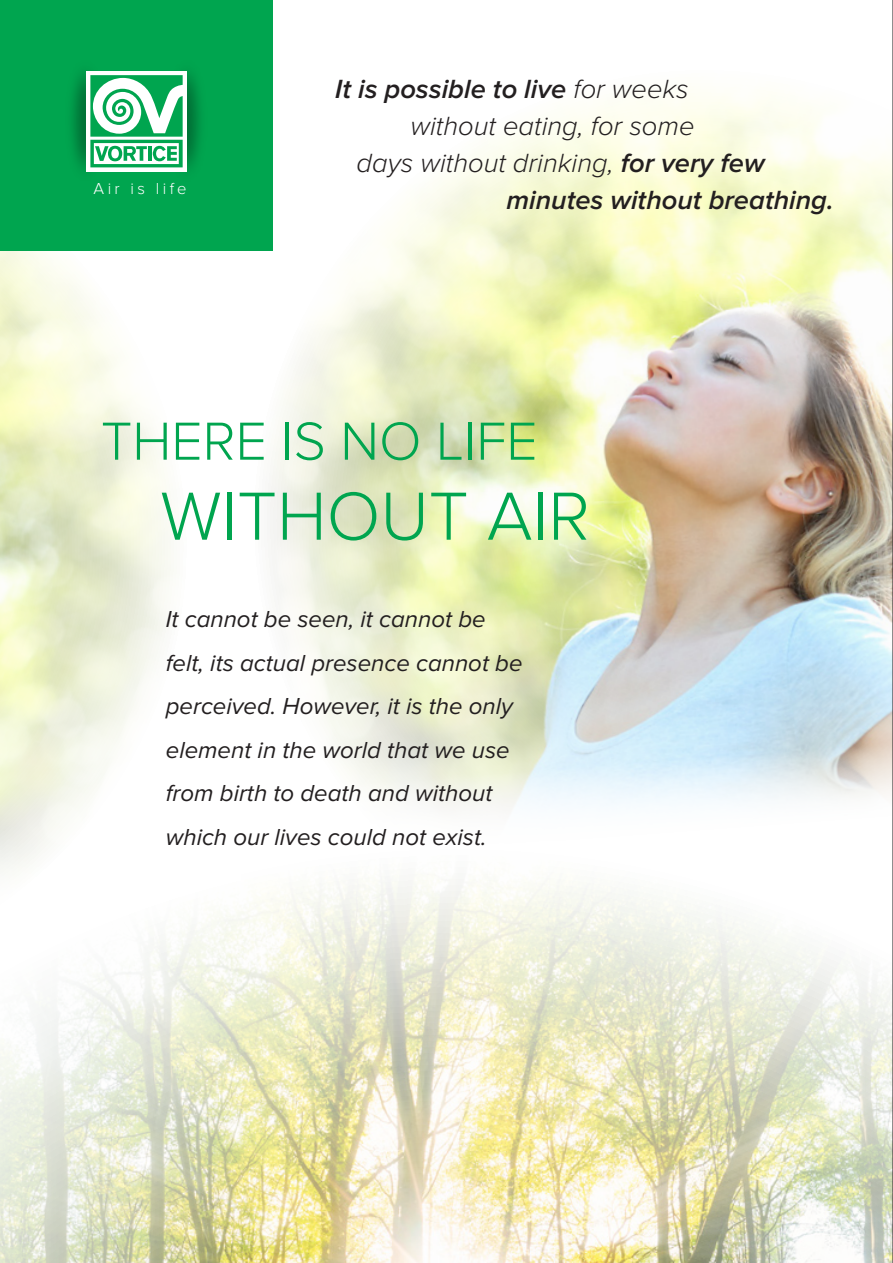
<style>
.page{position:relative;width:893px;height:1263px;background:#fff}
.page>*{position:absolute;margin:0;border:0;box-sizing:border-box;transform-origin:0 0}
.t1{font:300 70.5px "Proxima Nova";color:#00a54f}
.t2{font:300 55.5px "Proxima Nova";color:#00a54f}
.t3{font:italic 300 27.3px "Proxima Nova";color:#231f20}
.t4{font:italic 600 27.3px "Proxima Nova";color:#231f20}
.t5{font:italic 24px/43.5px "Proxima Nova";color:#231f20}
.t6{font:300 16.5px "Proxima Nova";letter-spacing:.2em;color:#fff}
.s1{font-weight:300}
.s2{font-weight:600}
</style>
<div class="page">
<img style="left:0;top:0;width:892px;height:833px">
<img style="left:0;top:833px;width:892px;height:430px">
<hr style="left:892px;top:0;width:1px;height:1263px;background:#231f20">
<div style="left:0;top:0;width:272px;height:250px;background:#00a54f"></div>
<div style="left:86px;top:71px;width:101px;height:101px;background:#fff"></div>
<svg style="left:90px;top:75px;width:93px;height:92px"></svg>
<p class="t6" style="left:94px;top:179px;width:94px">Air is life</p>
<p class="t4" style="left:335px;top:74px;width:355px">It is possible to live <span class="s1">for weeks</span></p>
<p class="t3" style="left:410px;top:111px;width:285px">without eating, for some</p>
<p class="t3" style="left:356px;top:148px;width:410px">days without drinking, <span class="s2">for very few</span></p>
<p class="t4" style="left:506px;top:184px;width:329px">minutes without breathing.</p>
<p class="t2" style="left:101px;top:409px;width:438px">THERE IS NO LIFE</p>
<p class="t1" style="left:160px;top:476px;width:431px">WITHOUT AIR</p>
<p class="t5" style="left:166px;top:598px;width:358px">It cannot be seen, it cannot be felt, its actual presence cannot be perceived. However, it is the only element in the world that we use from birth to death and without which our lives could not exist.</p>
</div>
